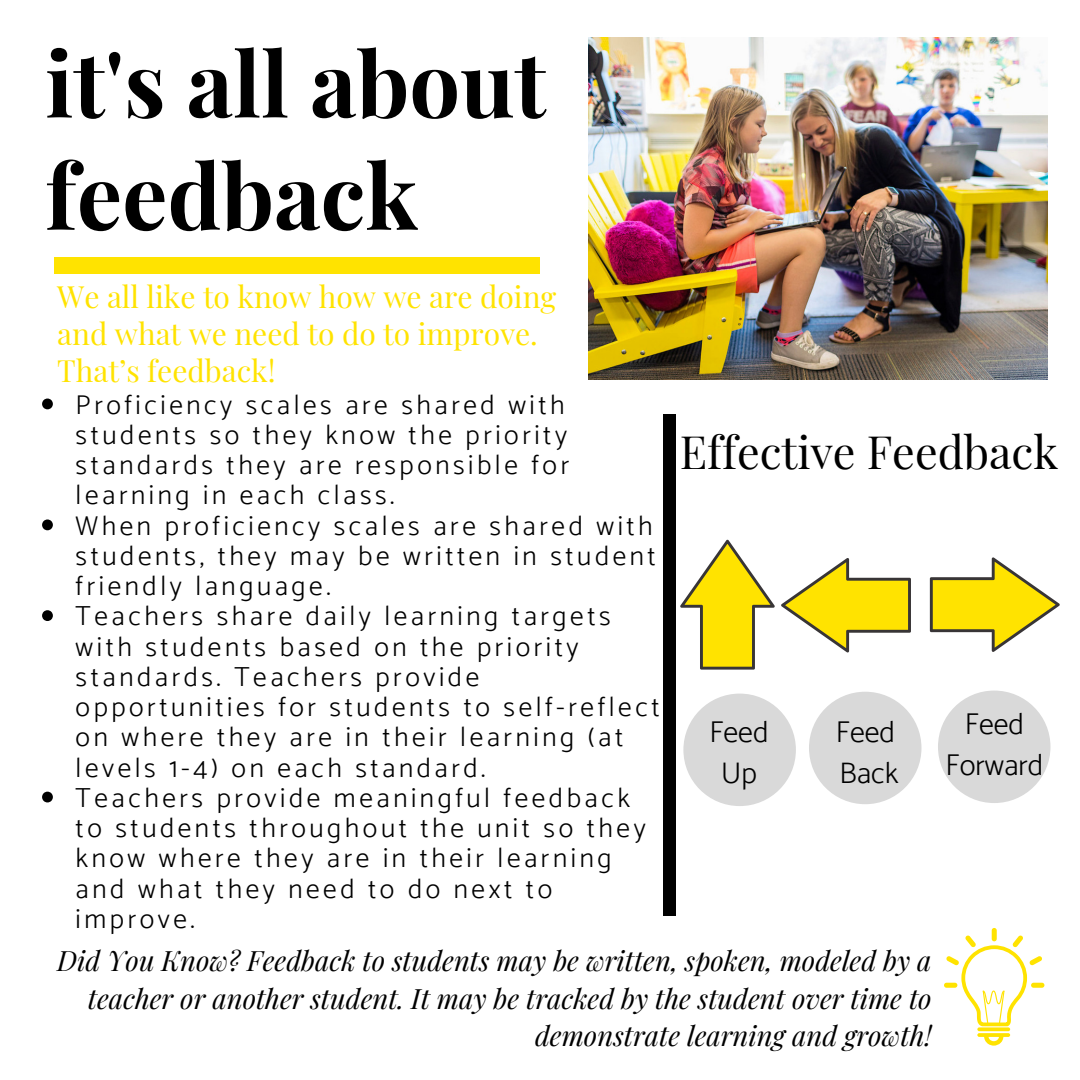
<style>
.page{position:relative;width:1080px;height:1080px;background:#fff}
.page>*{position:absolute;margin:0;border:0;box-sizing:border-box;transform-origin:0 0}
.t1{font:700 90px/112.2px "Playfair Display";color:#000}
.t2{font:45px "Playfair Display";color:#000}
.t3{font:30px/36.8px "Playfair Display";color:#ffe300}
.t4{font:300 30px/41.2px "Catamaran";color:#000;text-align:center}
.t5{font:300 27.5px/30.2px "Catamaran";letter-spacing:.13em;color:#000}
.t6{font:italic 27.5px/37.5px "Playfair Display";color:#000;text-align:right}
</style>
<div class="page">
<div style="left:54px;top:257px;width:485px;height:16px;background:#ffe300"></div>
<svg style="left:984px;top:1037px;width:19px;height:9px"></svg>
<div style="left:944px;top:983px;width:13px;height:5px;background:#ffe300;border-radius:3px"></div>
<div style="left:992px;top:928px;width:5px;height:13px;background:#ffe300;border-radius:3px"></div>
<div style="left:1031px;top:983px;width:13px;height:5px;background:#ffe300;border-radius:3px"></div>
<svg style="left:946px;top:935px;width:96px;height:91px"></svg>
<svg style="left:977px;top:1027px;width:33px;height:4px"></svg>
<svg style="left:977px;top:1033px;width:33px;height:4px"></svg>
<svg style="left:42px;top:399px;width:11px;height:10px"></svg>
<svg style="left:42px;top:520px;width:11px;height:10px"></svg>
<svg style="left:42px;top:610px;width:11px;height:11px"></svg>
<svg style="left:42px;top:792px;width:11px;height:10px"></svg>
<img style="left:588px;top:38px;width:460px;height:341px">
<svg style="left:680px;top:540px;width:95px;height:130px"></svg>
<div style="left:683px;top:694px;width:113px;height:112px;background:#d9d9d9;border-radius:50%"></div>
<div style="left:663px;top:415px;width:13px;height:501px;background:#000"></div>
<svg style="left:781px;top:558px;width:130px;height:95px"></svg>
<svg style="left:930px;top:557px;width:130px;height:95px"></svg>
<div style="left:938px;top:691px;width:112px;height:112px;background:#d9d9d9;border-radius:50%"></div>
<div style="left:809px;top:692px;width:112px;height:112px;background:#d9d9d9;border-radius:50%"></div>
<h1 class="t1" style="left:45px;top:24px;width:503px">it's all about feedback</h1>
<p class="t3" style="left:57px;top:278px;width:501px">We all like to know how we are doing and what we need to do to improve.<br>That’s feedback!</p>
<p class="t5" style="left:76px;top:389px;width:585px">Proficiency scales are shared with students so they know the priority standards they are responsible for learning in each class.<br>When proficiency scales are shared with students, they may be written in student friendly language.<br>Teachers share daily learning targets with students based on the priority standards. Teachers provide opportunities for students to self-reflect on where they are in their learning (at levels 1-4) on each standard.<br>Teachers provide meaningful feedback to students throughout the unit so they know where they are in their learning and what they need to do next to improve.</p>
<h2 class="t2" style="left:680px;top:421px;width:380px">Effective Feedback</h2>
<p class="t4" style="left:709px;top:711px;width:61px">Feed<br>Up</p>
<p class="t4" style="left:946px;top:703px;width:99px">Feed<br>Forward</p>
<p class="t4" style="left:836px;top:711px;width:64px;text-align:left">Feed<br>Back</p>
<p class="t6" style="left:57px;top:941px;width:876px">Did You Know? Feedback to students may be written, spoken, modeled by a teacher or another student. It may be tracked by the student over time to demonstrate learning and growth!</p>
</div>
